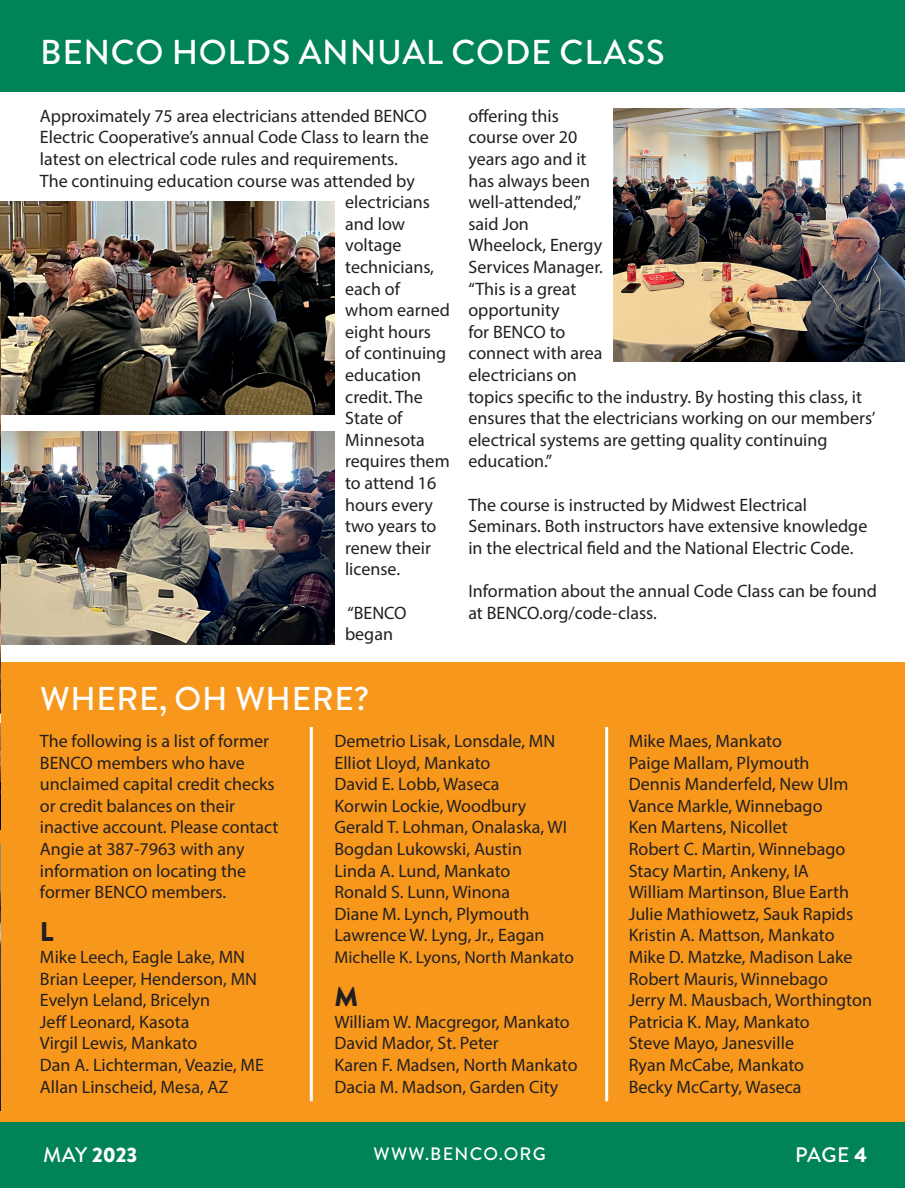
<style>
.page{position:relative;width:905px;height:1188px;background:#fff}
.page>*{position:absolute;margin:0;border:0;box-sizing:border-box;transform-origin:0 0}
.t1{font:500 34.5px "Brandon Grotesque";letter-spacing:.02em;color:#fff}
.t2{font:500 33px "Brandon Grotesque";letter-spacing:.02em;color:#fff}
.t3{font:900 27px "Brandon Grotesque";color:#231f20}
.t4{font:900 21px "Brandon Grotesque";color:#fff}
.t5{font:500 21px "Brandon Grotesque";color:#fff}
.t6{font:18px/21.6px "Myriad Pro";color:#231f20}
.t7{font:500 18px "Brandon Grotesque";letter-spacing:.07em;color:#fff}
.t8{font:17.25px "Myriad Pro";color:#231f20}
.s1{font-weight:500}
.s2{font-weight:900}
</style>
<div class="page">
<div style="left:0;top:1122px;width:904px;height:66px;background:#008457"></div>
<div style="left:0;top:662px;width:904px;height:460px;background:#f7981d"></div>
<hr style="left:310px;top:727px;width:3px;height:374px;background:#fff">
<hr style="left:605px;top:727px;width:3px;height:374px;background:#fff">
<div style="left:0;top:0;width:904px;height:92px;background:#008457"></div>
<img style="left:0;top:201px;width:334px;height:213px">
<img style="left:613px;top:108px;width:291px;height:254px">
<img style="left:0;top:432px;width:334px;height:213px">
<img style="left:0;top:0;width:1px;height:266px">
<img style="left:0;top:282px;width:1px;height:266px">
<img style="left:0;top:563px;width:1px;height:267px">
<img style="left:0;top:844px;width:1px;height:267px">
<p class="t1" style="left:40px;top:28px;width:626px">BENCO HOLDS ANNUAL CODE CLASS</p>
<p class="t6" style="left:40px;top:105px;width:388px">Approximately 75 area electricians attended BENCO</p>
<p class="t6" style="left:40px;top:126px;width:390px">Electric Cooperative’s annual Code Class to learn the</p>
<p class="t6" style="left:40px;top:148px;width:359px">latest on electrical code rules and requirements.</p>
<p class="t6" style="left:40px;top:169px;width:376px">The continuing education course was attended by</p>
<p class="t6" style="left:345px;top:191px;width:86px">electricians</p>
<p class="t6" style="left:345px;top:213px;width:61px">and low</p>
<p class="t6" style="left:345px;top:234px;width:58px">voltage</p>
<p class="t6" style="left:345px;top:256px;width:90px">technicians,</p>
<p class="t6" style="left:345px;top:277px;width:56px">each of</p>
<p class="t6" style="left:345px;top:299px;width:106px">whom earned</p>
<p class="t6" style="left:345px;top:321px;width:87px">eight hours</p>
<p class="t6" style="left:345px;top:342px;width:103px">of continuing</p>
<p class="t6" style="left:345px;top:364px;width:77px">education</p>
<p class="t6" style="left:345px;top:385px;width:79px">credit. The</p>
<p class="t6" style="left:345px;top:407px;width:59px">State of</p>
<p class="t6" style="left:345px;top:429px;width:81px">Minnesota</p>
<p class="t6" style="left:345px;top:450px;width:106px">requires them</p>
<p class="t6" style="left:345px;top:472px;width:93px">to attend 16</p>
<p class="t6" style="left:345px;top:493px;width:89px">hours every</p>
<p class="t6" style="left:345px;top:515px;width:93px">two years to</p>
<p class="t6" style="left:345px;top:537px;width:87px">renew their</p>
<p class="t6" style="left:345px;top:558px;width:57px">license.</p>
<p class="t6" style="left:345px;top:601px;width:63px">“BENCO began</p>
<p class="t6" style="left:468px;top:105px;width:409px">offering this<br>course over 20<br>years ago and it<br>has always been<br>well-attended,”<br>said Jon<br>Wheelock, Energy<br>Services Manager.<br>“This is a great<br>opportunity<br>for BENCO to<br>connect with area<br>electricians on<br>topics specific to the industry. By hosting this class, it ensures that the electricians working on our members’ electrical systems are getting quality continuing education.”</p>
<p class="t6" style="left:468px;top:493px;width:400px">The course is instructed by Midwest Electrical<br>Seminars. Both instructors have extensive knowledge in the electrical field and the National Electric Code.</p>
<p class="t6" style="left:468px;top:580px;width:410px">Information about the annual Code Class can be found at BENCO.org/code-class.</p>
<p class="t2" style="left:40px;top:676px;width:330px">WHERE, OH WHERE?</p>
<p class="t6" style="left:334px;top:730px;width:234px">Demetrio Lisak, Lonsdale, MN<br>Elliot Lloyd, Mankato<br>David E. Lobb, Waseca<br>Korwin Lockie, Woodbury<br>Gerald T. Lohman, Onalaska, WI<br>Bogdan Lukowski, Austin<br>Linda A. Lund, Mankato<br>Ronald S. Lunn, Winona<br>Diane M. Lynch, Plymouth<br>Lawrence W. Lyng, Jr., Eagan</p>
<p class="t8" style="left:334px;top:947px;width:241px">Michelle K. Lyons, North Mankato</p>
<p class="t3" style="left:334px;top:978px;width:25px">M</p>
<p class="t6" style="left:334px;top:1011px;width:245px">William W. Macgregor, Mankato<br>David Mador, St. Peter<br>Karen F. Madsen, North Mankato<br>Dacia M. Madson, Garden City</p>
<p class="t6" style="left:40px;top:730px;width:240px">The following is a list of former<br>BENCO members who have unclaimed capital credit checks or credit balances on their inactive account. Please contact<br>Angie at 387-7963 with any information on locating the former BENCO members.</p>
<p class="t3" style="left:40px;top:913px;width:15px">L</p>
<p class="t6" style="left:40px;top:946px;width:225px">Mike Leech, Eagle Lake, MN<br>Brian Leeper, Henderson, MN<br>Evelyn Leland, Bricelyn<br>Jeff Leonard, Kasota<br>Virgil Lewis, Mankato<br>Dan A. Lichterman, Veazie, ME<br>Allan Linscheid, Mesa, AZ</p>
<p class="t6" style="left:628px;top:730px;width:245px">Mike Maes, Mankato<br>Paige Mallam, Plymouth<br>Dennis Manderfeld, New Ulm<br>Vance Markle, Winnebago<br>Ken Martens, Nicollet<br>Robert C. Martin, Winnebago<br>Stacy Martin, Ankeny, IA<br>William Martinson, Blue Earth<br>Julie Mathiowetz, Sauk Rapids<br>Kristin A. Mattson, Mankato<br>Mike D. Matzke, Madison Lake<br>Robert Mauris, Winnebago<br>Jerry M. Mausbach, Worthington<br>Patricia K. May, Mankato<br>Steve Mayo, Janesville<br>Ryan McCabe, Mankato<br>Becky McCarty, Waseca</p>
<p class="t4" style="left:43px;top:1140px;width:96px"><span class="s1">MAY</span> 2023</p>
<p class="t7" style="left:373px;top:1141px;width:174px">WWW.BENCO.ORG</p>
<p class="t5" style="left:795px;top:1140px;width:73px">PAGE <span class="s2">4</span></p>
</div>
